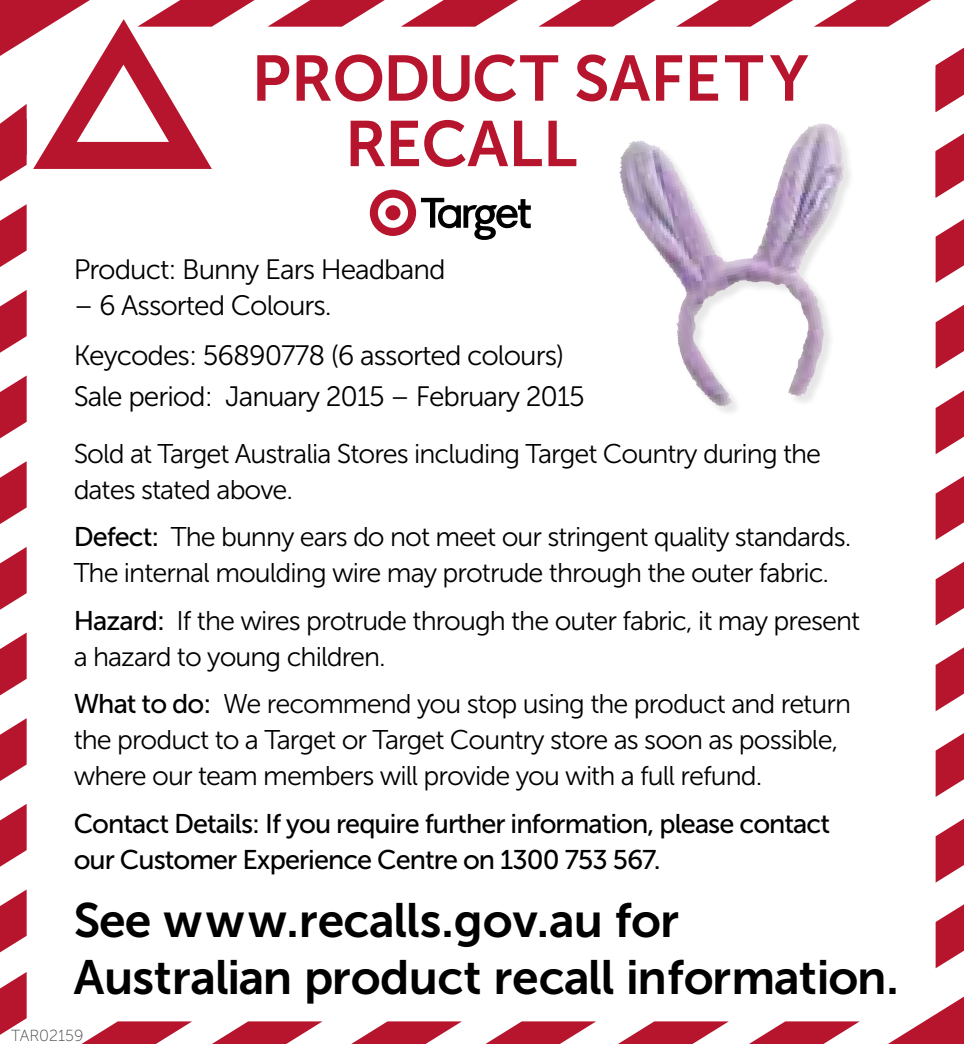
<style>
.page{position:relative;width:964px;height:1044px;background:#fff}
.page>*{position:absolute;margin:0;border:0;box-sizing:border-box;transform-origin:0 0}
.t1{font:64px/65.6px "Museo Sans 700";color:#b7142d}
.t2{font:48px/57.2px "Museo Sans 700";letter-spacing:-.02em;color:#000}
.t3{font:28px/49.6px "Museo Sans 300";letter-spacing:-.035em;color:#000}
.t4{font:27.2px/36px "Museo Sans 300";letter-spacing:-.035em;color:#000}
.t5{font:27.2px/36px "Museo Sans 500";letter-spacing:-.035em;color:#000}
.t6{font:16px "Museo Sans 100";color:#454545}
.s1{font-family:"Museo Sans 500"}
</style>
<div class="page">
<svg style="left:935px;top:476px;width:29px;height:64px"></svg>
<svg style="left:213px;top:1021px;width:109px;height:22px"></svg>
<svg style="left:935px;top:561px;width:29px;height:64px"></svg>
<svg style="left:935px;top:390px;width:29px;height:64px"></svg>
<svg style="left:935px;top:304px;width:29px;height:64px"></svg>
<svg style="left:0;top:718px;width:27px;height:62px"></svg>
<svg style="left:0;top:889px;width:27px;height:63px"></svg>
<svg style="left:0;top:972px;width:27px;height:62px"></svg>
<svg style="left:0;top:804px;width:27px;height:62px"></svg>
<svg style="left:935px;top:219px;width:29px;height:64px"></svg>
<svg style="left:0;top:547px;width:27px;height:62px"></svg>
<svg style="left:935px;top:48px;width:29px;height:64px"></svg>
<svg style="left:619px;top:1021px;width:110px;height:22px"></svg>
<svg style="left:935px;top:818px;width:29px;height:64px"></svg>
<svg style="left:814px;top:0;width:117px;height:27px"></svg>
<svg style="left:0;top:461px;width:27px;height:63px"></svg>
<svg style="left:935px;top:904px;width:29px;height:64px"></svg>
<svg style="left:750px;top:1021px;width:110px;height:22px"></svg>
<svg style="left:935px;top:133px;width:29px;height:65px"></svg>
<svg style="left:0;top:632px;width:27px;height:63px"></svg>
<svg style="left:0;top:375px;width:27px;height:63px"></svg>
<svg style="left:676px;top:0;width:117px;height:27px"></svg>
<svg style="left:889px;top:996px;width:75px;height:47px"></svg>
<svg style="left:487px;top:1021px;width:109px;height:22px"></svg>
<svg style="left:935px;top:733px;width:29px;height:63px"></svg>
<svg style="left:0;top:290px;width:27px;height:62px"></svg>
<svg style="left:538px;top:0;width:118px;height:27px"></svg>
<svg style="left:353px;top:1021px;width:109px;height:22px"></svg>
<svg style="left:83px;top:1021px;width:109px;height:22px"></svg>
<svg style="left:935px;top:647px;width:29px;height:64px"></svg>
<svg style="left:401px;top:0;width:117px;height:27px"></svg>
<svg style="left:267px;top:0;width:118px;height:27px"></svg>
<svg style="left:0;top:204px;width:27px;height:63px"></svg>
<svg style="left:0;top:0;width:255px;height:181px"></svg>
<svg style="left:370px;top:189px;width:161px;height:51px"></svg>
<div style="left:620px;top:123px;width:235px;height:294px;background:#000;opacity:.1"></div>
<img style="left:777px;top:123px;width:46px;height:67px">
<h1 class="t1" style="left:345px;top:46px;width:465px;text-indent:-93px">PRODUCT SAFETY<br>RECALL</h1>
<p class="t3" style="left:74px;top:244px;width:373px">Product: Bunny Ears Headband</p>
<p class="t3" style="left:74px;top:280px;width:492px">– 6 Assorted Colours.<br>Keycodes: 56890778 (6 assorted colours)</p>
<p class="t3" style="left:74px;top:372px;width:513px">Sale period: January 2015 – February 2015</p>
<p class="t4" style="left:74px;top:436px;width:749px">Sold at Target Australia Stores including Target Country during the dates stated above.</p>
<p class="t4" style="left:74px;top:519px;width:779px"><span class="s1">Defect:</span> The bunny ears do not meet our stringent quality standards.<br>The internal moulding wire may protrude through the outer fabric.</p>
<p class="t4" style="left:74px;top:602px;width:788px"><span class="s1">Hazard:</span> If the wires protrude through the outer fabric, it may present a hazard to young children.</p>
<p class="t4" style="left:74px;top:686px;width:779px"><span class="s1">What to do:</span> We recommend you stop using the product and return the product to a Target or Target Country store as soon as possible, where our team members will provide you with a full refund.</p>
<p class="t5" style="left:74px;top:805px;width:758px">Contact Details: If you require further information, please contact our Customer Experience Centre on 1300 753 567.</p>
<h2 class="t2" style="left:74px;top:891px;width:827px">See www.recalls.gov.au for<br>Australian product recall information.</h2>
<p class="t6" style="left:11px;top:1026px;width:74px">TAR02159</p>
</div>
